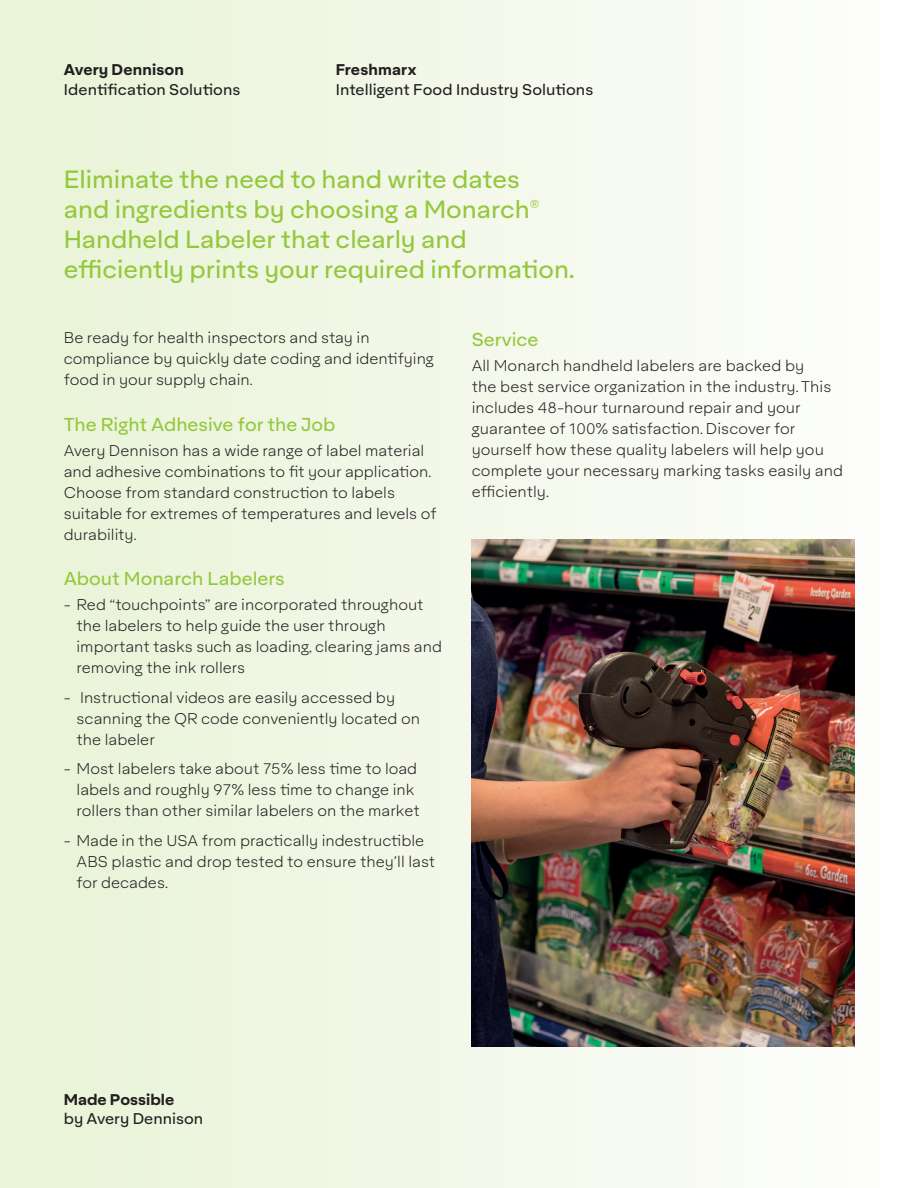
<style>
.page{position:relative;width:918px;height:1188px;background:#fff}
.page>*{position:absolute;margin:0;border:0;box-sizing:border-box;transform-origin:0 0}
.t1{font:24px/30px "Aktifo A";color:#94c83c}
.t2{font:18px "Aktifo A";color:#94c83c}
.t3{font:300 15px/21px "Aktifo A";color:#231f20}
.t4{font:15px "Aktifo A";letter-spacing:.005em;color:#231f20}
.t5{font:700 15px "Aktifo A";letter-spacing:.005em;color:#231f20}
</style>
<div class="page">
<div style="left:0;top:0;width:918px;height:1188px;background:linear-gradient(to right,#e9f3d6,#fdfdfd)"></div>
<img style="left:472px;top:539px;width:382px;height:508px">
<p class="t5" style="left:64px;top:59px;width:122px">Avery Dennison</p>
<p class="t4" style="left:64px;top:80px;width:178px">Identification Solutions</p>
<p class="t5" style="left:336px;top:59px;width:82px">Freshmarx</p>
<p class="t4" style="left:336px;top:80px;width:259px">Intelligent Food Industry Solutions</p>
<h1 class="t1" style="left:64px;top:164px;width:512px">Eliminate the need to hand write dates<br>and ingredients by choosing a Monarch<sup>® </sup>Handheld Labeler that clearly and efficiently prints your required information.</h1>
<p class="t3" style="left:64px;top:327px;width:372px">Be ready for health inspectors and stay in compliance by quickly date coding and identifying food in your supply chain.</p>
<p class="t2" style="left:64px;top:413px;width:273px">The Right Adhesive for the Job</p>
<p class="t3" style="left:64px;top:440px;width:374px">Avery Dennison has a wide range of label material and adhesive combinations to fit your application.<br>Choose from standard construction to labels suitable for extremes of temperatures and levels of durability.</p>
<p class="t2" style="left:64px;top:567px;width:222px">About Monarch Labelers</p>
<p class="t3" style="left:77px;top:594px;width:367px;text-indent:-13px">- Red “touchpoints” are incorporated throughout the labelers to help guide the user through important tasks such as loading, clearing jams and removing the ink rollers</p>
<p class="t3" style="left:77px;top:687px;width:345px;text-indent:-13px">- Instructional videos are easily accessed by scanning the QR code conveniently located on the labeler</p>
<p class="t3" style="left:77px;top:758px;width:345px;text-indent:-13px">- Most labelers take about 75% less time to load labels and roughly 97% less time to change ink rollers than other similar labelers on the market</p>
<p class="t3" style="left:77px;top:830px;width:360px;text-indent:-13px">- Made in the USA from practically indestructible<br>ABS plastic and drop tested to ensure they’ll last for decades.</p>
<p class="t2" style="left:472px;top:328px;width:68px">Service</p>
<p class="t3" style="left:472px;top:355px;width:373px">All Monarch handheld labelers are backed by<br>the best service organization in the industry. This includes 48-hour turnaround repair and your guarantee of 100% satisfaction. Discover for yourself how these quality labelers will help you complete your necessary marking tasks easily and efficiently.</p>
<p class="t5" style="left:64px;top:1089px;width:112px">Made Possible</p>
<p class="t4" style="left:64px;top:1109px;width:141px">by Avery Dennison</p>
</div>
